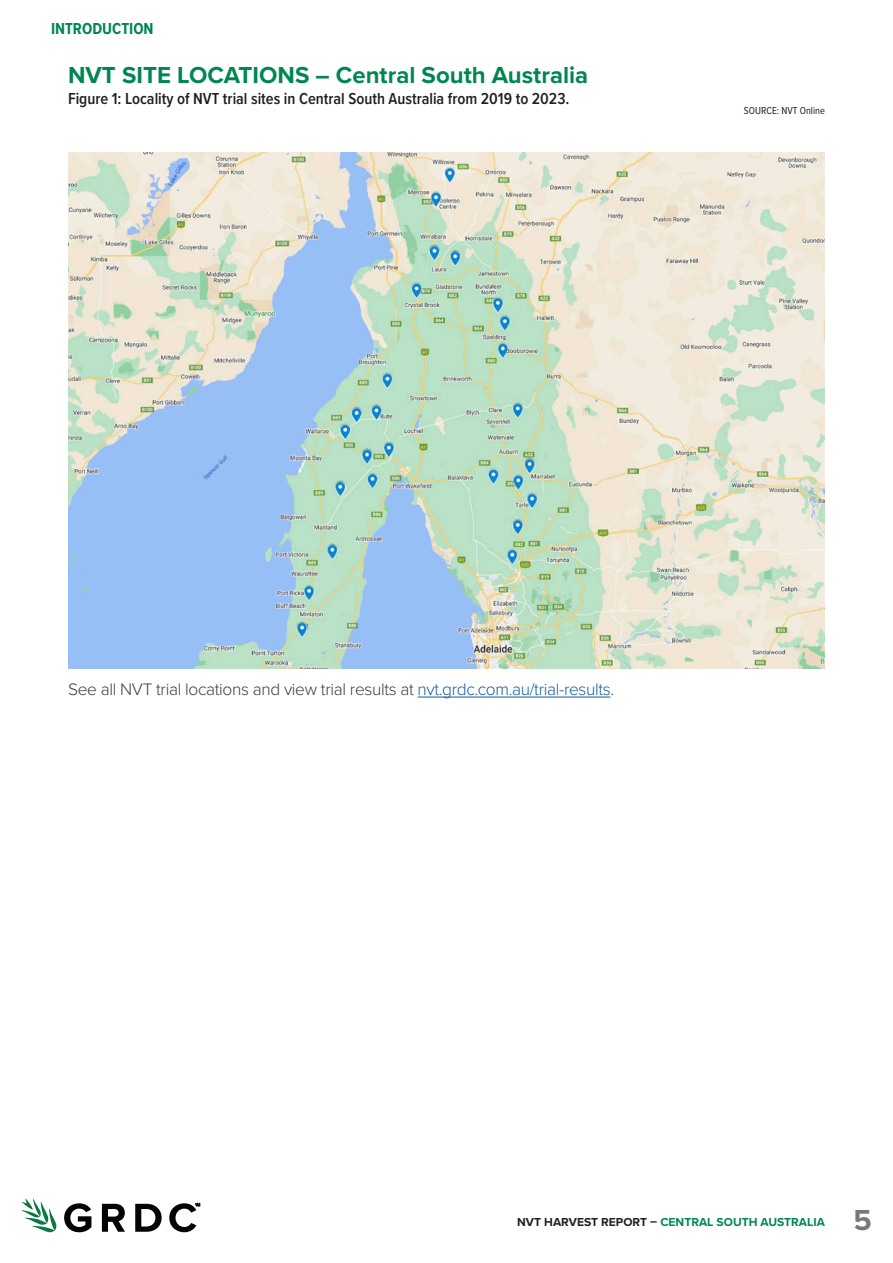
<style>
.page{position:relative;width:893px;height:1263px;background:#fff}
.page>*{position:absolute;margin:0;border:0;box-sizing:border-box;transform-origin:0 0}
.t1{font:700 30px "Proxima Nova";color:#76787b}
.Heading_2_-_Green{font:700 24px "Proxima Nova";color:#008751}
.Body_Copy{font:300 17.25px "Proxima Nova";letter-spacing:-.02em;color:#3e3e3f}
.Table_Head{font:600 16.5px "Proxima Nova Cond";color:#231f20}
.t2{font:700 16.5px "Proxima Nova Cond";color:#008751}
.t3{font:700 12px "Proxima Nova";color:#008751}
.Table_Source{font:10.5px "Proxima Nova Cond";color:#231f20}
.s1{color:#175d9e}
.s2{color:#231f20}
</style>
<div class="page">
<svg style="left:21px;top:1198px;width:36px;height:34px"></svg>
<svg style="left:64px;top:1203px;width:27px;height:29px"></svg>
<svg style="left:102px;top:1204px;width:23px;height:28px"></svg>
<svg style="left:135px;top:1204px;width:27px;height:28px"></svg>
<svg style="left:169px;top:1203px;width:31px;height:29px"></svg>
<img style="left:68px;top:152px;width:757px;height:516px">
<hr style="left:418px;top:697px;width:192px;height:1px;background:#175d9e">
<p class="t2" style="left:51px;top:17px;width:104px">INTRODUCTION</p>
<p class="Heading_2_-_Green" style="left:68px;top:57px;width:522px">NVT SITE LOCATIONS – Central South Australia</p>
<p class="Table_Head" style="left:68px;top:86px;width:503px">Figure 1: Locality of NVT trial sites in Central South Australia from 2019 to 2023.</p>
<p class="Table_Source" style="left:744px;top:102px;width:83px">SOURCE: NVT Online</p>
<p class="Body_Copy" style="left:68px;top:676px;width:548px">See all NVT trial locations and view trial results at <span class="s1">nvt.grdc.com.au/trial-results</span>.</p>
<p class="t3" style="left:517px;top:1213px;width:309px"><span class="s2">NVT HARVEST REPORT –</span> CENTRAL SOUTH AUSTRALIA</p>
<h1 class="t1" style="left:853px;top:1197px;width:20px">5</h1>
</div>
